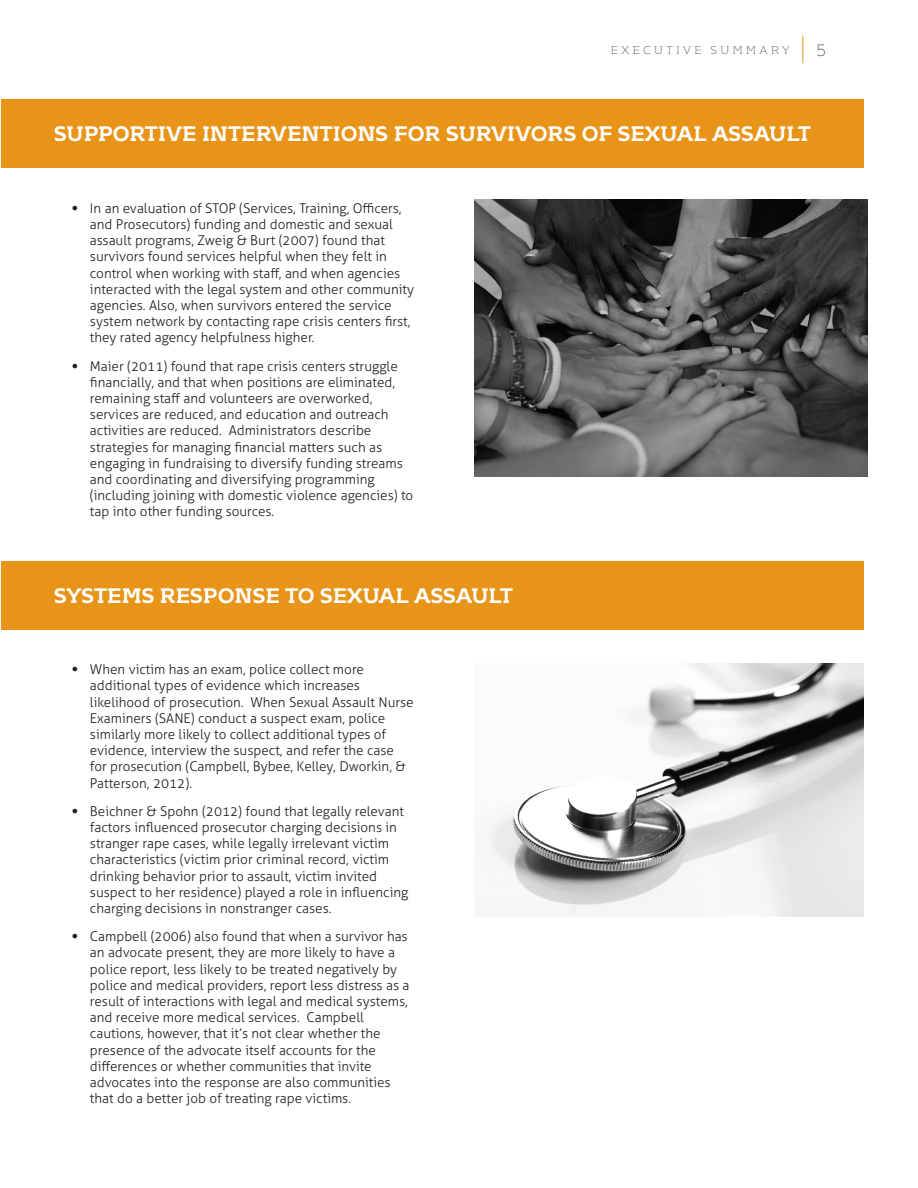
<style>
.page{position:relative;width:918px;height:1188px;background:#fff}
.page>*{position:absolute;margin:0;border:0;box-sizing:border-box;transform-origin:0 0}
.t1{font:700 21px "Kontrapunkt Bob";color:#fff}
.t2{font:300 16.5px "Kontrapunkt Bob";color:#6c6d70}
.t3{font:300 13.5px/16.2px "Aller";color:#231f20}
.t4{font:300 11.25px "Kontrapunkt Bob";letter-spacing:.25em;color:#6c6d70}
.s1{font-family:"Aller Display";font-weight:400}
</style>
<div class="page">
<svg style="left:802px;top:36px;width:1px;height:27px"></svg>
<div style="left:1px;top:99px;width:863px;height:68px;background:#e89418"></div>
<div style="left:1px;top:562px;width:863px;height:68px;background:#e89418"></div>
<img style="left:474px;top:200px;width:393px;height:277px">
<img style="left:478px;top:663px;width:386px;height:253px">
<p class="t4" style="left:610px;top:44px;width:181px">E XEC UTIV E SUMMARY</p>
<p class="t2" style="left:817px;top:41px;width:11px">5</p>
<h1 class="t1" style="left:54px;top:122px;width:758px">SUPPORTIVE INTERVENTIONS FOR SURVIVORS OF SEXUAL ASSAULT</h1>
<p class="t3" style="left:90px;top:200px;width:326px;text-indent:-18px"><span class="s1">•</span> In an evaluation of STOP (Services, Training, Officers, and Prosecutors) funding and domestic and sexual assault programs, Zweig &amp; Burt (2007) found that survivors found services helpful when they felt in control when working with staff, and when agencies interacted with the legal system and other community agencies. Also, when survivors entered the service system network by contacting rape crisis centers first, they rated agency helpfulness higher.</p>
<p class="t3" style="left:90px;top:358px;width:325px;text-indent:-18px"><span class="s1">•</span> Maier (2011) found that rape crisis centers struggle financially, and that when positions are eliminated, remaining staff and volunteers are overworked, services are reduced, and education and outreach activities are reduced. Administrators describe strategies for managing financial matters such as engaging in fundraising to diversify funding streams and coordinating and diversifying programming (including joining with domestic violence agencies) to tap into other funding sources.</p>
<h1 class="t1" style="left:54px;top:584px;width:461px">SYSTEMS RESPONSE TO SEXUAL ASSAULT</h1>
<p class="t3" style="left:90px;top:661px;width:325px;text-indent:-18px"><span class="s1">•</span> When victim has an exam, police collect more additional types of evidence which increases likelihood of prosecution. When Sexual Assault Nurse Examiners (SANE) conduct a suspect exam, police similarly more likely to collect additional types of evidence, interview the suspect, and refer the case for prosecution (Campbell, Bybee, Kelley, Dworkin, &amp; Patterson, 2012).</p>
<p class="t3" style="left:90px;top:803px;width:320px;text-indent:-18px"><span class="s1">•</span> Beichner &amp; Spohn (2012) found that legally relevant factors influenced prosecutor charging decisions in stranger rape cases, while legally irrelevant victim characteristics (victim prior criminal record, victim drinking behavior prior to assault, victim invited suspect to her residence) played a role in influencing charging decisions in nonstranger cases.</p>
<p class="t3" style="left:90px;top:928px;width:321px;text-indent:-18px"><span class="s1">•</span> Campbell (2006) also found that when a survivor has an advocate present, they are more likely to have a police report, less likely to be treated negatively by police and medical providers, report less distress as a result of interactions with legal and medical systems, and receive more medical services. Campbell cautions, however, that it’s not clear whether the presence of the advocate itself accounts for the differences or whether communities that invite advocates into the response are also communities that do a better job of treating rape victims.</p>
</div>
